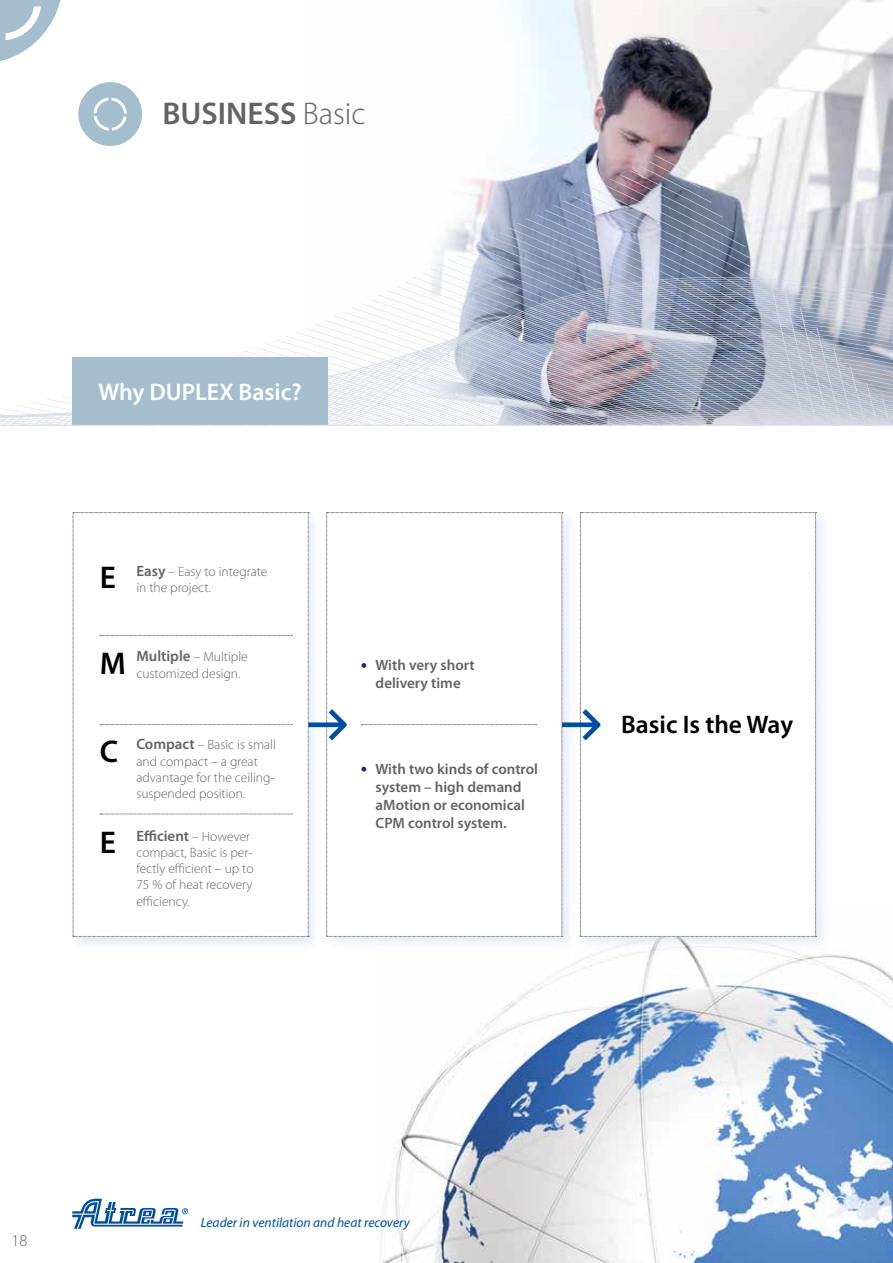
<style>
.page{position:relative;width:893px;height:1263px;background:#fff}
.page>*{position:absolute;margin:0;border:0;box-sizing:border-box;transform-origin:0 0}
.t1{font:600 31.5px "Myriad Pro";color:#646363}
.t2{font:600 31.5px "Myriad Pro";color:#000}
.t3{font:600 25.5px "Myriad Pro";color:#000}
.t4{font:600 24px "Myriad Pro";color:#fff}
.t5{font:300 16.5px "Myriad Pro";color:#646363}
.t6{font:600 15px/18px "Myriad Pro";color:#646363}
.t7{font:300 13.5px/16.2px "Myriad Pro";color:#646363}
.t8{font:italic 13.5px "Myriad Pro";color:#004f9f}
.s1{font-weight:300}
.s2{font-weight:600;font-size:15px}
.s3{font-weight:300;font-size:13.5px}
</style>
<div class="page">
<img style="left:380px;top:950px;width:513px;height:313px">
<svg style="left:72px;top:1198px;width:116px;height:31px"></svg>
<img style="left:513px;top:0;width:380px;height:155px">
<div style="left:69px;top:511px;width:251px;height:441px;background:#dee7f6;opacity:.75"></div>
<div style="left:324px;top:510px;width:252px;height:440px;background:#f4f7fc"></div>
<div style="left:578px;top:510px;width:252px;height:440px;background:#f3f5fb"></div>
<svg style="left:0;top:155px;width:893px;height:270px"></svg>
<svg style="left:0;top:315px;width:511px;height:105px"></svg>
<div style="left:78px;top:82px;width:64px;height:64px;background:#a5becd;border-radius:50%"></div>
<svg style="left:94px;top:98px;width:33px;height:33px"></svg>
<svg style="left:0;top:0;width:61px;height:61px"></svg>
<div style="left:73px;top:512px;width:744px;height:425px;background:#fff"></div>
<div style="left:72px;top:358px;width:256px;height:67px;background:#a5becd"></div>
<hr style="left:0;top:425px;width:893px;height:1px;background:#d8dde8">
<h1 class="t1" style="left:162px;top:96px;width:205px">BUSINESS <span class="s1">Basic</span></h1>
<h3 class="t4" style="left:98px;top:379px;width:205px">Why DUPLEX Basic?</h3>
<h1 class="t2" style="left:100px;top:560px;width:18px">E</h1>
<p class="t7" style="left:136px;top:564px;width:133px"><span class="s2">Easy</span> – Easy to integrate in the project.</p>
<h1 class="t2" style="left:100px;top:646px;width:28px">M</h1>
<p class="t7" style="left:136px;top:649px;width:113px"><span class="s2">Multiple</span> – Multiple customized design.</p>
<p class="t6" style="left:376px;top:656px;width:101px">With very short delivery time</p>
<h1 class="t2" style="left:100px;top:734px;width:20px">C</h1>
<h1 class="t2" style="left:100px;top:825px;width:18px">E</h1>
<p class="t7" style="left:136px;top:737px;width:141px"><span class="s2">Compact</span> – Basic is small and compact – a great advantage for the ceiling&shy;suspended position.</p>
<p class="t6" style="left:136px;top:827px;width:115px">Efficient <span class="s3">– However</span></p>
<p class="t7" style="left:136px;top:844px;width:119px;text-align:justify">compact, Basic is per&shy;fectly efficient – up to 75 % of heat recovery efficiency.</p>
<p class="t6" style="left:376px;top:760px;width:164px">With two kinds of control system – high demand aMotion or economical<br>CPM control system.</p>
<h2 class="t3" style="left:621px;top:710px;width:173px">Basic Is the Way</h2>
<p class="t5" style="left:12px;top:1231px;width:18px">18</p>
<p class="t8" style="left:201px;top:1215px;width:210px">Leader in ventilation and heat recovery</p>
</div>
